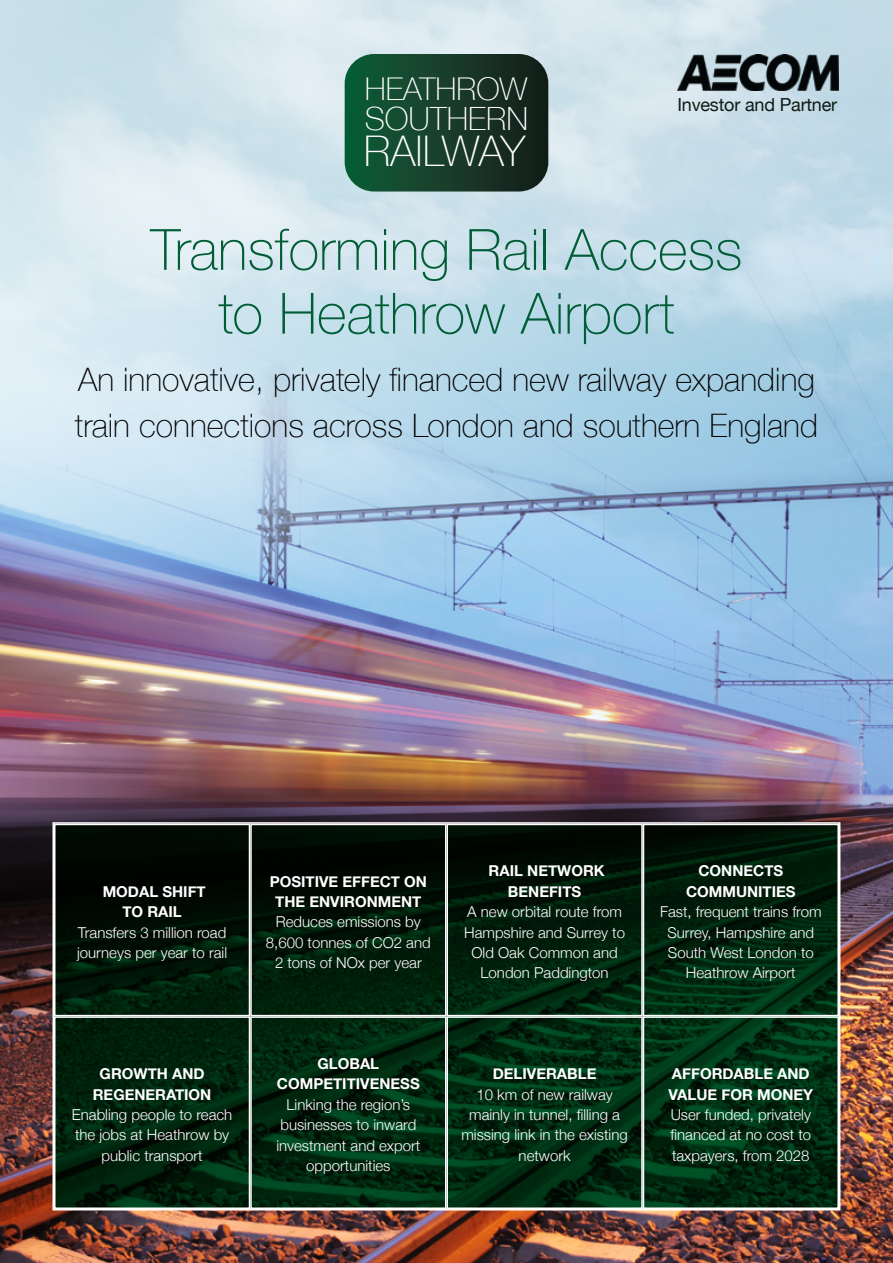
<style>
.page{position:relative;width:893px;height:1263px;background:#fff}
.page>*{position:absolute;margin:0;border:0;box-sizing:border-box;transform-origin:0 0}
.t1{font:100 57px/63.8px "Helvetica Neue";color:#005d35;text-align:center}
.t2{font:100 42.3px "Helvetica Neue";letter-spacing:-.01em;color:#fff}
.t3{font:100 32.4px/46.3px "Helvetica Neue";color:#000}
.t4{font:100 32.1px "Helvetica Neue";color:#fff}
.t5{font:100 31.35px "Helvetica Neue";color:#fff}
.t6{font:18px "Helvetica Neue";letter-spacing:-.01em;color:#101b15}
.t7{font:300 15px/20.4px "Helvetica Neue";color:#fff;text-align:center}
.t8{font:700 15px/20.4px "Helvetica Neue";color:#fff;text-align:center}
</style>
<div class="page">
<img style="left:0;top:0;width:893px;height:1263px">
<svg style="left:345px;top:54px;width:203px;height:138px;background:#19422f"></svg>
<img style="left:677px;top:54px;width:162px;height:37px">
<svg style="left:52px;top:821px;width:789px;height:390px;background:#0a2916"></svg>
<h3 class="t5" style="left:365px;top:65px;width:164px">HEATHROW</h3>
<h3 class="t4" style="left:365px;top:94px;width:165px">SOUTHERN</h3>
<h2 class="t2" style="left:364px;top:118px;width:163px">RAILWAY</h2>
<p class="t6" style="left:677px;top:92px;width:161px">Investor and Partner</p>
<h1 class="t1" style="left:151px;top:215px;width:593px">Transforming Rail Access to Heathrow Airport</h1>
<h3 class="t3" style="left:75px;top:354px;width:745px">An innovative, privately financed new railway expanding train connections across London and southern England</h3>
<p class="t8" style="left:103px;top:881px;width:105px">MODAL SHIFT<br>TO RAIL</p>
<p class="t7" style="left:77px;top:921px;width:152px;text-align:left">Transfers 3 million road journeys per year to rail</p>
<p class="t8" style="left:93px;top:1064px;width:120px">GROWTH AND<br>REGENERATION</p>
<p class="t7" style="left:72px;top:1103px;width:162px">Enabling people to reach the jobs at Heathrow by public transport</p>
<p class="t8" style="left:270px;top:871px;width:159px">POSITIVE EFFECT ON<br>THE ENVIRONMENT</p>
<p class="t7" style="left:266px;top:911px;width:166px">Reduces emissions by<br>8,600 tonnes of CO2 and<br>2 tons of NOx per year</p>
<p class="t8" style="left:277px;top:1054px;width:144px">GLOBAL<br>COMPETITIVENESS</p>
<p class="t7" style="left:276px;top:1093px;width:145px">Linking the region’s businesses to inward investment and export opportunities</p>
<p class="t8" style="left:489px;top:861px;width:118px">RAIL NETWORK<br>BENEFITS</p>
<p class="t7" style="left:464px;top:900px;width:162px">A new orbital route from<br>Hampshire and Surrey to<br>Old Oak Common and<br>London Paddington</p>
<p class="t8" style="left:493px;top:1064px;width:105px">DELIVERABLE</p>
<p class="t7" style="left:461px;top:1083px;width:168px">10 km of new railway mainly in tunnel, filling a missing link in the existing network</p>
<p class="t8" style="left:686px;top:861px;width:111px">CONNECTS<br>COMMUNITIES</p>
<p class="t7" style="left:660px;top:900px;width:163px">Fast, frequent trains from<br>Surrey, Hampshire and<br>South West London to<br>Heathrow Airport</p>
<p class="t8" style="left:668px;top:1064px;width:146px;text-align:left">AFFORDABLE AND<br>VALUE FOR MONEY</p>
<p class="t7" style="left:670px;top:1103px;width:142px;text-align:justify">User funded, privately financed at no cost to taxpayers, from 2028</p>
</div>
